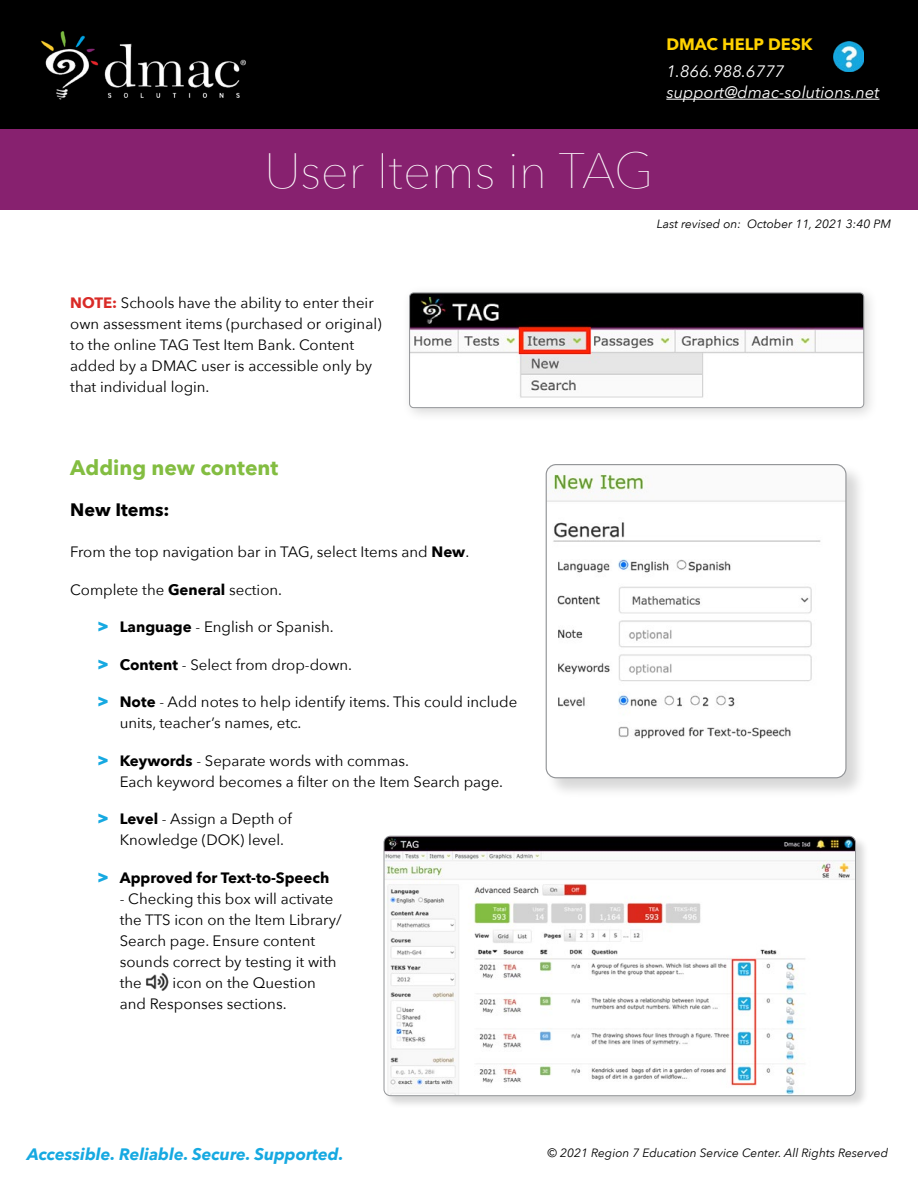
<style>
.page{position:relative;width:918px;height:1188px;background:#fff}
.page>*{position:absolute;margin:0;border:0;box-sizing:border-box;transform-origin:0 0}
.t1{font:200 49.5px "Avenir Next";color:#fff}
.t2{font:700 21px "Avenir Next";color:#83bd41}
.t3{font:700 18px "Avenir Next";color:#000}
.t4{font:italic 16.5px/21px "Avenir Next";color:#fff}
.t5{font:italic 700 16.5px "Avenir Next";color:#16a9e1}
.t6{font:700 16.5px "Avenir Next";color:#ffd200}
.t7{font:15px/21px "Avenir Next";color:#000}
.t8{font:700 15px "Avenir Next";color:#000}
.t9{font:italic 12px "Avenir Next";color:#000}
.s1{font-weight:700;color:#d92b27}
.s2{font-weight:700}
.s3{font-weight:800;font-size:18px;color:#16a9e1}
.s4{color:#fff}
</style>
<div class="page">
<div style="left:0;top:0;width:918px;height:130px;background:#000"></div>
<img style="left:41px;top:31px;width:205px;height:69px">
<div style="left:0;top:130px;width:918px;height:80px;background:#87216f"></div>
<hr style="left:666px;top:99px;width:214px;height:1px;background:#fff">
<img style="left:833px;top:41px;width:31px;height:30px">
<img style="left:146px;top:973px;width:23px;height:18px">
<div style="left:401px;top:285px;width:477px;height:138px;background:#000;opacity:.16"></div>
<img style="left:410px;top:293px;width:454px;height:115px">
<div style="left:409px;top:293px;width:455px;height:115px;border:1px solid #939598;border-radius:4px"></div>
<div style="left:545px;top:464px;width:322px;height:335px;background:#000;opacity:.16"></div>
<img style="left:546px;top:465px;width:300px;height:313px">
<div style="left:546px;top:464px;width:301px;height:314px;border:1px solid #939598;border-radius:10px"></div>
<div style="left:383px;top:836px;width:486px;height:273px;background:#000;opacity:.16"></div>
<img style="left:384px;top:836px;width:472px;height:260px">
<div style="left:384px;top:836px;width:472px;height:260px;border:1px solid #939598;border-radius:6px"></div>
<p class="t6" style="left:666px;top:30px;width:148px">DMAC HELP DESK</p>
<p class="t4" style="left:666px;top:60px;width:215px">1.866.988.6777 support@dmac-solutions.net</p>
<h1 class="t1" style="left:264px;top:129px;width:391px">User Items in TAG</h1>
<p class="t9" style="left:657px;top:214px;width:236px">Last revised on: October 11, 2021 3:40 PM</p>
<p class="t7" style="left:70px;top:291px;width:313px"><span class="s1">NOTE:</span> Schools have the ability to enter their own assessment items (purchased or original) to the online TAG Test Item Bank. Content added by a DMAC user is accessible only by that individual login.</p>
<h2 class="t2" style="left:70px;top:449px;width:210px">Adding new content</h2>
<p class="t3" style="left:70px;top:494px;width:101px">New Items:</p>
<p class="t7" style="left:70px;top:541px;width:400px">From the top navigation bar in TAG, select Items and <span class="s2">New</span>.</p>
<p class="t7" style="left:70px;top:579px;width:213px">Complete the <span class="s2">General</span> section.</p>
<p class="t7" style="left:97px;top:616px;width:238px"><span class="s3">&gt;</span> <span class="s2">Language</span> - English or Spanish.</p>
<p class="t7" style="left:97px;top:654px;width:256px"><span class="s3">&gt;</span> <span class="s2">Content</span> - Select from drop-down.</p>
<p class="t7" style="left:120px;top:691px;width:399px;text-indent:-23px"><span class="s3">&gt;</span> <span class="s2">Note</span> - Add notes to help identify items. This could include units, teacher’s names, etc.</p>
<p class="t7" style="left:120px;top:750px;width:385px;text-indent:-23px"><span class="s3">&gt;</span> <span class="s2">Keywords</span> - Separate words with commas.<br>Each keyword becomes a filter on the Item Search page.</p>
<p class="t7" style="left:120px;top:808px;width:174px;text-indent:-23px"><span class="s3">&gt;</span> <span class="s2">Level</span> - Assign a Depth of<br>Knowledge (DOK) level.</p>
<p class="t8" style="left:97px;top:865px;width:234px"><span class="s3">&gt;</span> Approved for Text-to-Speech</p>
<p class="t7" style="left:120px;top:888px;width:223px">- Checking this box will activate the TTS icon on the Item Library/<br>Search page. Ensure content sounds correct by testing it with the</p>
<p class="t7" style="left:120px;top:972px;width:198px;text-indent:53px">icon on the Question and Responses sections.</p>
<p class="t5" style="left:27px;top:1139px;width:318px">Accessible. Reliable. Secure. Supported.</p>
<p class="t9" style="left:548px;top:1142px;width:345px">© 2021 Region 7 Education Service Center. All Rights Reserved<span class="s4">.</span></p>
</div>
